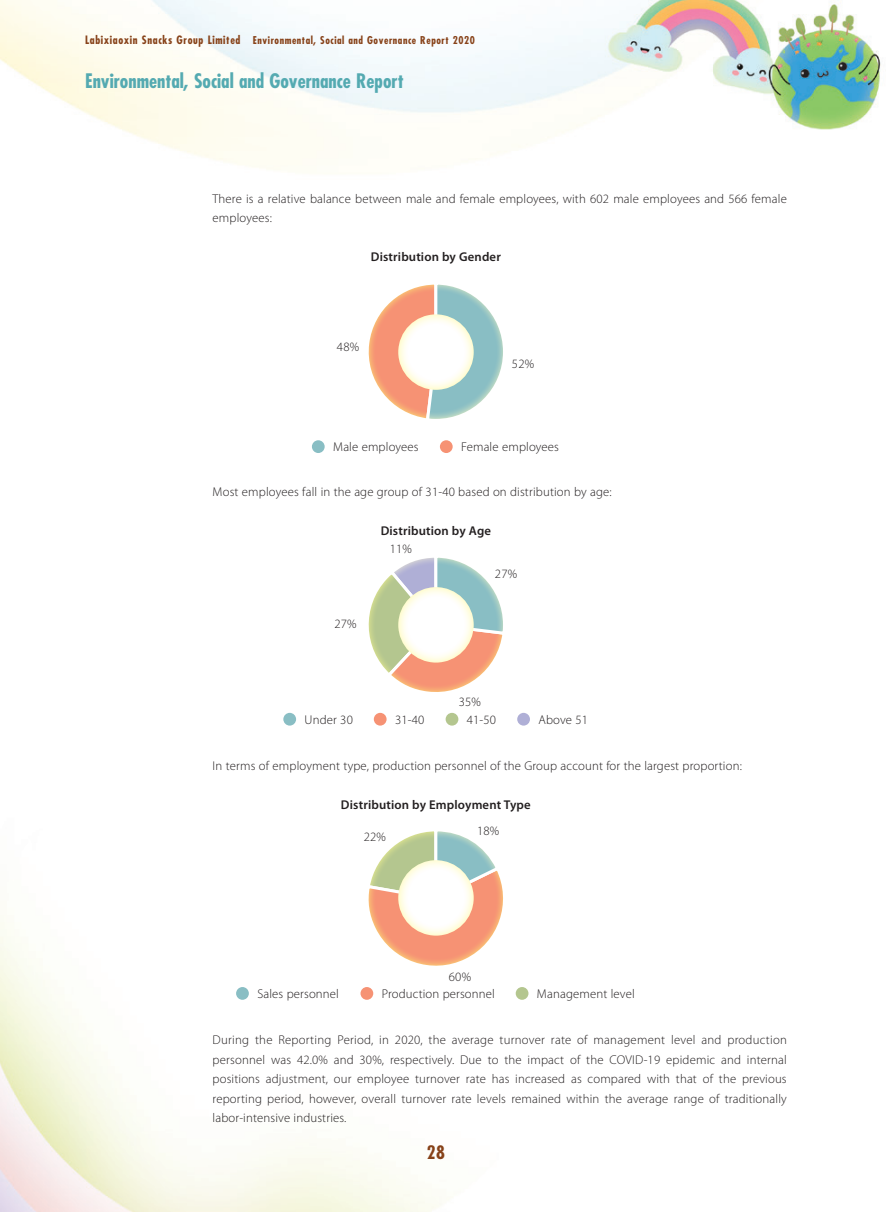
<style>
.page{position:relative;width:893px;height:1212px;background:#fff}
.page>*{position:absolute;margin:0;border:0;box-sizing:border-box;transform-origin:0 0}
.t1{font:700 condensed 19.5px "Futura Std";color:#54aab1}
.t2{font:700 condensed 18px "Futura Std";color:#874219}
.Body_Text{font:300 12.75px/19.5px "Myriad Pro";letter-spacing:.01em;color:#231f20}
.Body_Text-2{font:600 12.75px "Myriad Pro";letter-spacing:.01em;color:#231f20}
.t3{font:700 condensed 10.5px "Futura Std";letter-spacing:.055em;color:#874219}
.s1{font-size:11.25px}
</style>
<div class="page">
<img style="left:0;top:0;width:881px;height:1212px">
<svg style="left:363px;top:280px;width:144px;height:143px"></svg>
<svg style="left:398px;top:314px;width:76px;height:76px"></svg>
<div style="left:312px;top:440px;width:13px;height:13px;background:#89bec4;border-radius:50%"></div>
<div style="left:440px;top:440px;width:13px;height:13px;background:#f69274;border-radius:50%"></div>
<svg style="left:360px;top:553px;width:147px;height:145px"></svg>
<svg style="left:398px;top:587px;width:76px;height:75px"></svg>
<div style="left:374px;top:713px;width:13px;height:12px;background:#f69274;border-radius:50%"></div>
<div style="left:283px;top:713px;width:13px;height:12px;background:#89bec4;border-radius:50%"></div>
<div style="left:446px;top:713px;width:12px;height:12px;background:#b4c68f;border-radius:50%"></div>
<div style="left:517px;top:713px;width:13px;height:12px;background:#afafd6;border-radius:50%"></div>
<svg style="left:363px;top:827px;width:151px;height:154px"></svg>
<svg style="left:398px;top:860px;width:76px;height:75px"></svg>
<div style="left:360px;top:987px;width:13px;height:13px;background:#f69274;border-radius:50%"></div>
<div style="left:236px;top:987px;width:13px;height:13px;background:#89bec4;border-radius:50%"></div>
<div style="left:516px;top:987px;width:12px;height:13px;background:#b4c68f;border-radius:50%"></div>
<p class="t3" style="left:85px;top:34px;width:391px"><span class="s1">Labixiaoxin Snacks Group Limited</span> Environmental, Social and Governance Report 2020</p>
<h1 class="t1" style="left:85px;top:69px;width:320px">Environmental, Social and Governance Report</h1>
<p class="Body_Text" style="left:213px;top:188px;width:576px">There is a relative balance between male and female employees, with 602 male employees and 566 female employees:</p>
<p class="Body_Text-2" style="left:371px;top:249px;width:131px">Distribution by Gender</p>
<p class="Body_Text" style="left:337px;top:337px;width:24px">48%</p>
<p class="Body_Text" style="left:512px;top:353px;width:24px">52%</p>
<p class="Body_Text" style="left:461px;top:437px;width:99px">Female employees</p>
<p class="Body_Text" style="left:213px;top:482px;width:401px">Most employees fall in the age group of 31-40 based on distribution by age:</p>
<p class="Body_Text-2" style="left:381px;top:523px;width:112px">Distribution by Age</p>
<p class="Body_Text" style="left:333px;top:437px;width:87px">Male employees</p>
<p class="Body_Text" style="left:334px;top:614px;width:24px">27%</p>
<p class="Body_Text" style="left:390px;top:538px;width:24px">11%</p>
<p class="Body_Text" style="left:495px;top:564px;width:24px">27%</p>
<p class="Body_Text" style="left:459px;top:691px;width:24px">35%</p>
<p class="Body_Text" style="left:467px;top:710px;width:31px">41-50</p>
<p class="Body_Text" style="left:538px;top:710px;width:51px">Above 51</p>
<p class="Body_Text" style="left:213px;top:756px;width:531px">In terms of employment type, production personnel of the Group account for the largest proportion:</p>
<p class="Body_Text-2" style="left:341px;top:797px;width:191px">Distribution by Employment Type</p>
<p class="Body_Text" style="left:477px;top:820px;width:24px">18%</p>
<p class="Body_Text" style="left:364px;top:827px;width:24px">22%</p>
<p class="Body_Text" style="left:305px;top:710px;width:50px">Under 30</p>
<p class="Body_Text" style="left:395px;top:710px;width:31px">31-40</p>
<p class="Body_Text" style="left:449px;top:967px;width:24px">60%</p>
<p class="Body_Text" style="left:537px;top:984px;width:99px">Management level</p>
<p class="Body_Text" style="left:213px;top:1030px;width:576px;text-align:justify">During the Reporting Period, in 2020, the average turnover rate of management level and production personnel was 42.0% and 30%, respectively. Due to the impact of the COVID-19 epidemic and internal positions adjustment, our employee turnover rate has increased as compared with that of the previous reporting period, however, overall turnover rate levels remained within the average range of traditionally labor-intensive industries.</p>
<p class="Body_Text" style="left:257px;top:984px;width:83px">Sales personnel</p>
<p class="Body_Text" style="left:382px;top:984px;width:115px">Production personnel</p>
<h2 class="t2" style="left:427px;top:1141px;width:20px">28</h2>
</div>
